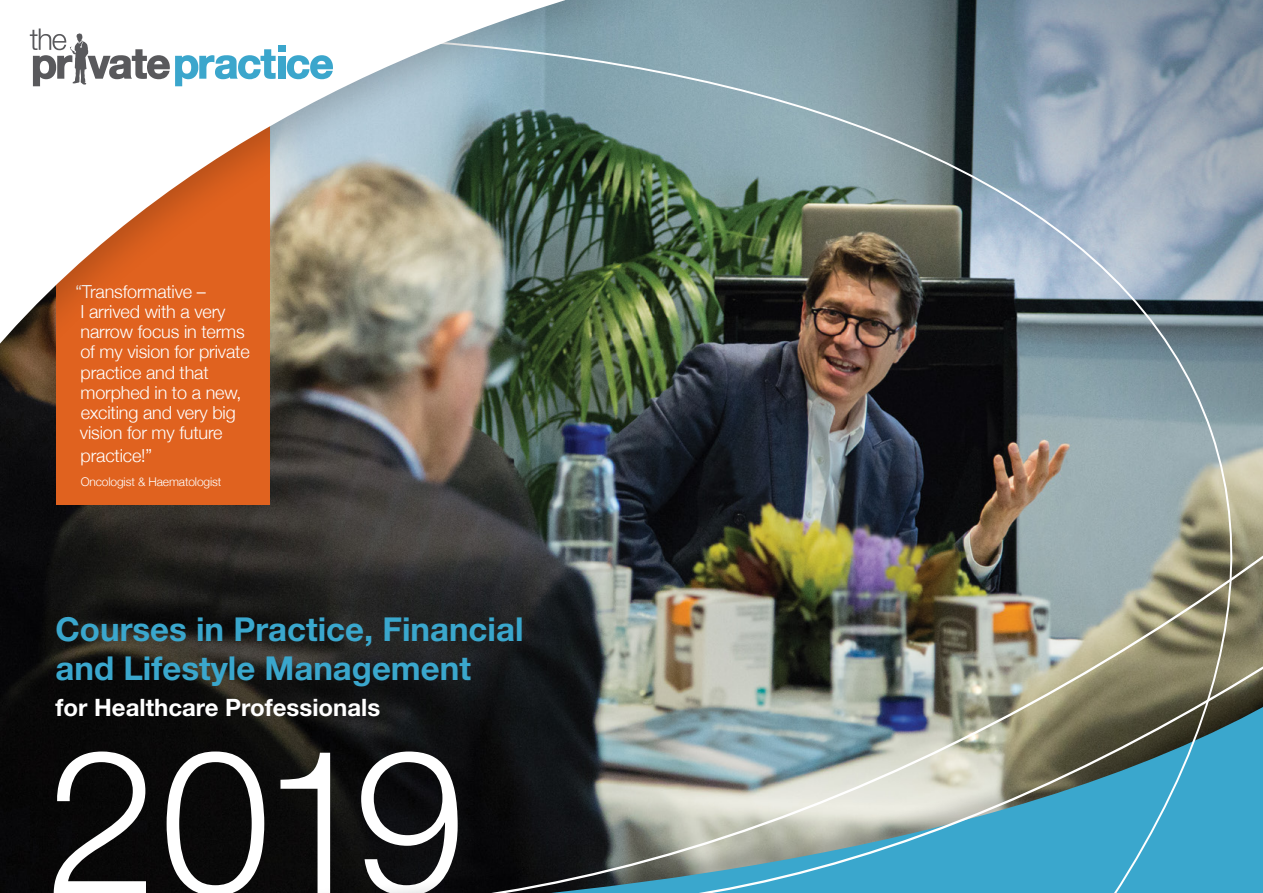
<style>
.page{position:relative;width:1263px;height:893px;background:#fff}
.page>*{position:absolute;margin:0;border:0;box-sizing:border-box;transform-origin:0 0}
.t1{font:700 33px/39px "Helvetica Neue";color:#3aa7cd}
.t2{font:700 24px "Helvetica Neue";color:#fff}
.t3{font:300 18px/20.2px "Helvetica Neue";letter-spacing:-.01em;color:#fff}
.t4{font:300 12px "Helvetica Neue";letter-spacing:-.01em;color:#fff}
</style>
<div class="page">
<img style="left:0;top:492px;width:393px;height:401px">
<svg style="left:54px;top:751px;width:226px;height:142px;fill:#090909"></svg>
<div style="left:57px;top:0;width:213px;height:504px;background:#e0621f"></div>
<svg style="left:281px;top:670px;width:112px;height:223px;fill:#101010"></svg>
<img style="left:393px;top:0;width:870px;height:893px">
<div style="left:0;top:0;width:677px;height:492px;background:#000;opacity:.2"></div>
<img style="left:0;top:0;width:645px;height:459px">
<svg style="left:30px;top:29px;width:246px;height:57px"></svg>
<div style="left:278px;top:45px;width:7px;height:6px;background:#3ba6cc"></div>
<div style="left:278px;top:56px;width:7px;height:23px;background:#3ba6cc"></div>
<svg style="left:287px;top:55px;width:46px;height:24px"></svg>
<p class="t3" style="left:75px;top:280px;width:176px">“Transformative –<br>I arrived with a very narrow focus in terms of my vision for private practice and that morphed in to a new, exciting and very big vision for my future</p>
<p class="t3" style="left:81px;top:444px;width:73px">practice!”</p>
<p class="t4" style="left:81px;top:472px;width:142px">Oncologist &amp; Haematologist</p>
<h1 class="t1" style="left:56px;top:609px;width:470px">Courses in Practice, Financial and Lifestyle Management</h1>
<h2 class="t2" style="left:56px;top:692px;width:326px">for Healthcare Professionals</h2>
</div>
